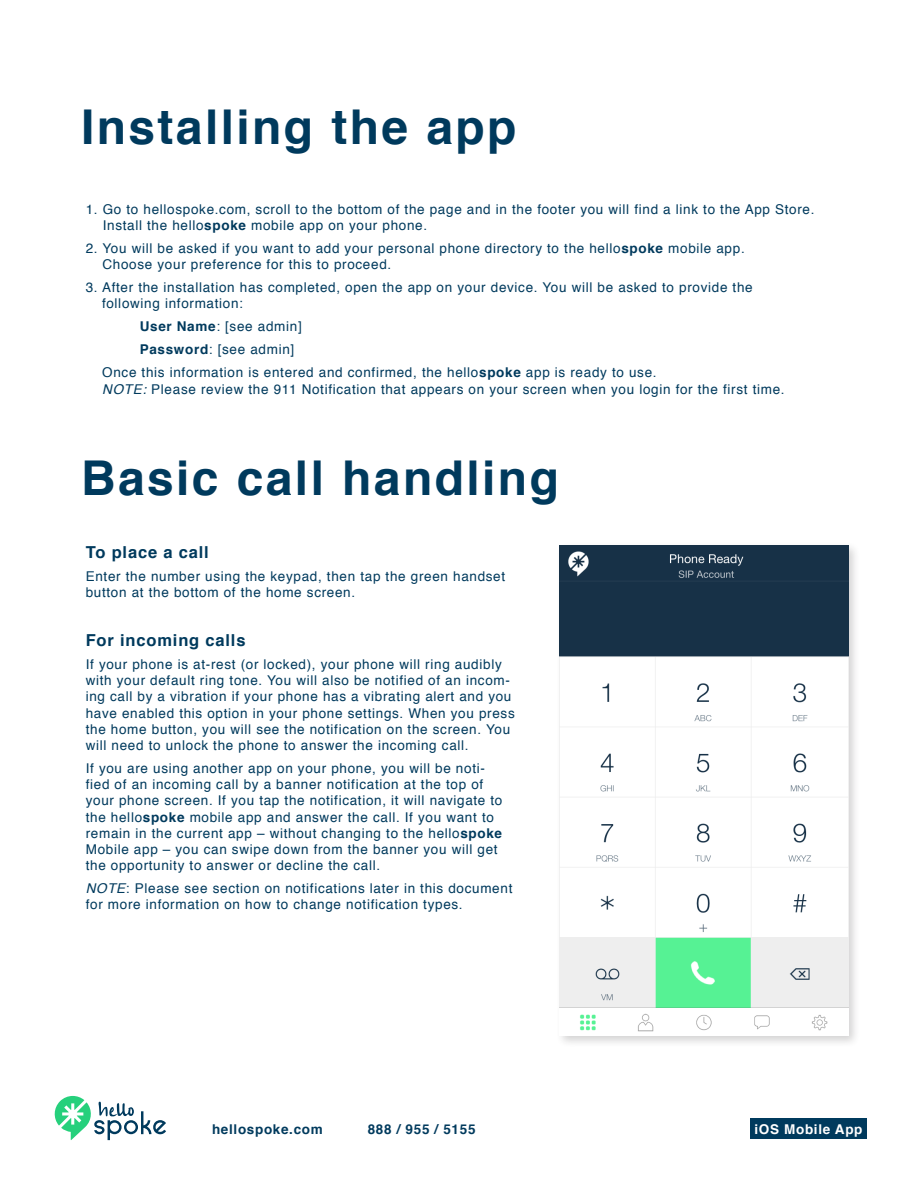
<style>
.page{position:relative;width:918px;height:1188px;background:#fff}
.page>*{position:absolute;margin:0;border:0;box-sizing:border-box;transform-origin:0 0}
.t1{font:700 48px "Helvetica";letter-spacing:.05em;color:#003a5d}
.t2{font:700 16.5px "Helvetica";letter-spacing:.05em;color:#003a5d}
.t3{font:13.5px/16.2px "Helvetica";letter-spacing:.05em;color:#003a5d}
.t4{font:700 13.5px "Helvetica";letter-spacing:.05em;color:#003a5d}
.t5{font:700 13.5px "Helvetica";letter-spacing:.05em;color:#fff}
.s1{font-weight:700}
.s2{font-style:italic}
</style>
<div class="page">
<div style="left:750px;top:1119px;width:116px;height:20px;background:#003a5d"></div>
<svg style="left:54px;top:1096px;width:112px;height:44px"></svg>
<div style="left:556px;top:541px;width:304px;height:507px;background:#231f20;opacity:.2"></div>
<img style="left:560px;top:545px;width:288px;height:491px">
<p class="t1" style="left:81px;top:88px;width:437px">Installing the app</p>
<p class="t3" style="left:103px;top:202px;width:713px;text-indent:-17px">1. Go to hellospoke.com, scroll to the bottom of the page and in the footer you will find a link to the App Store.<br>Install the hello<span class="s1">spoke</span> mobile app on your phone.</p>
<p class="t3" style="left:103px;top:241px;width:644px;text-indent:-17px">2. You will be asked if you want to add your personal phone directory to the hello<span class="s1">spoke</span> mobile app.<br>Choose your preference for this to proceed.</p>
<p class="t3" style="left:102px;top:280px;width:652px;text-indent:-16px">3. After the installation has completed, open the app on your device. You will be asked to provide the following information:</p>
<p class="t3" style="left:140px;top:319px;width:164px"><span class="s1">User Name</span>: [see admin]</p>
<p class="t3" style="left:140px;top:342px;width:156px"><span class="s1">Password</span>: [see admin]</p>
<p class="t3" style="left:102px;top:365px;width:684px">Once this information is entered and confirmed, the hello<span class="s1">spoke</span> app is ready to use.<br><span class="s2">NOTE:</span> Please review the 911 Notification that appears on your screen when you login for the first time.</p>
<p class="t1" style="left:81px;top:439px;width:480px">Basic call handling</p>
<p class="t2" style="left:86px;top:539px;width:125px">To place a call</p>
<p class="t3" style="left:86px;top:568px;width:421px">Enter the number using the keypad, then tap the green handset button at the bottom of the home screen.</p>
<p class="t2" style="left:86px;top:627px;width:161px">For incoming calls</p>
<p class="t3" style="left:86px;top:657px;width:431px">If your phone is at-rest (or locked), your phone will ring audibly with your default ring tone. You will also be notified of an incom&shy;ing call by a vibration if your phone has a vibrating alert and you have enabled this option in your phone settings. When you press the home button, you will see the notification on the screen. You will need to unlock the phone to answer the incoming call.</p>
<p class="t3" style="left:86px;top:761px;width:418px">If you are using another app on your phone, you will be noti&shy;fied of an incoming call by a banner notification at the top of your phone screen. If you tap the notification, it will navigate to the hello<span class="s1">spoke</span> mobile app and answer the call. If you want to remain in the current app – without changing to the hello<span class="s1">spoke </span>Mobile app – you can swipe down from the banner you will get the opportunity to answer or decline the call.</p>
<p class="t3" style="left:86px;top:881px;width:428px"><span class="s2">NOTE</span>: Please see section on notifications later in this document for more information on how to change notification types.</p>
<p class="t4" style="left:212px;top:1118px;width:112px">hellospoke.com</p>
<p class="t4" style="left:368px;top:1118px;width:109px">888 / 955 / 5155</p>
<p class="t5" style="left:754px;top:1118px;width:110px">iOS Mobile App</p>
</div>
